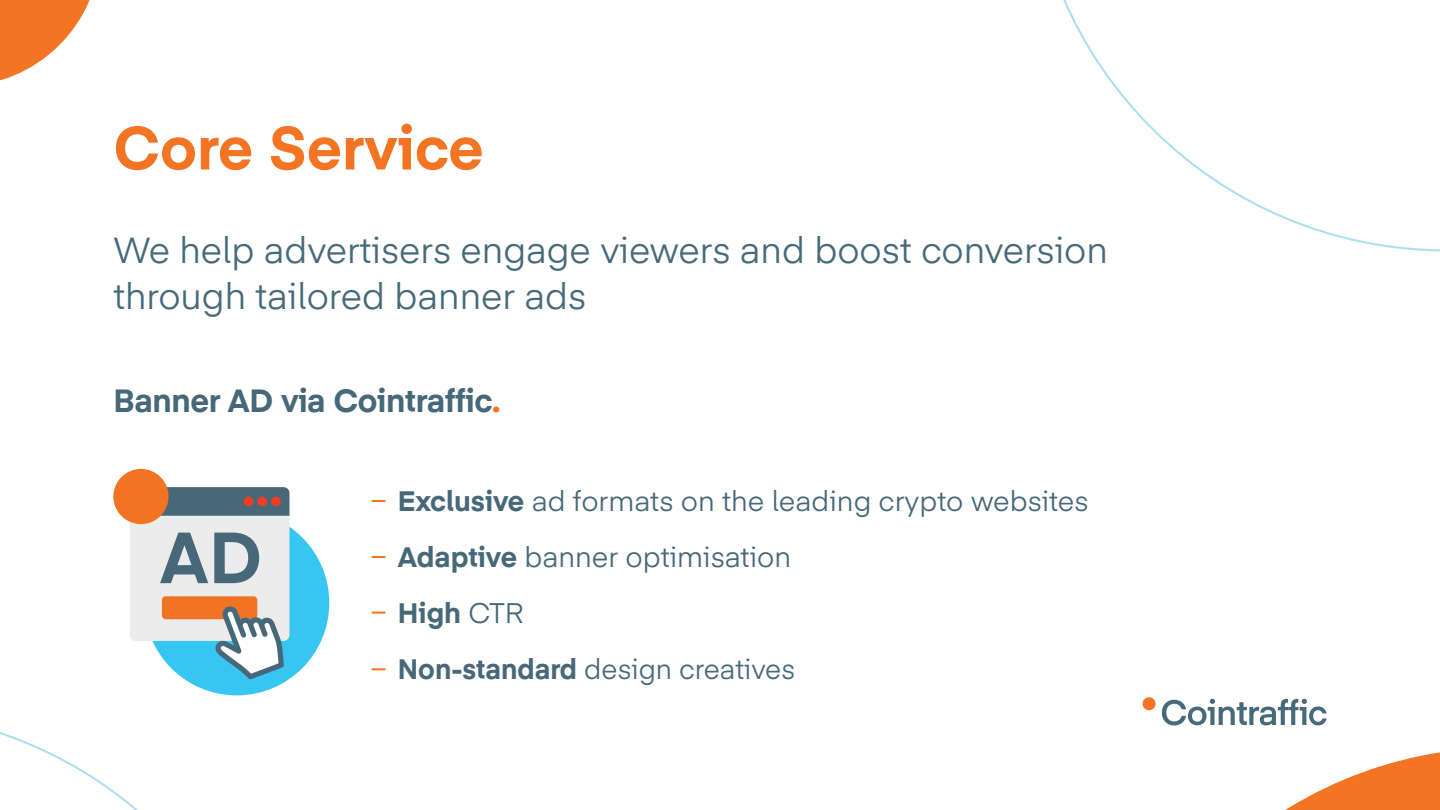
<style>
.page{position:relative;width:1440px;height:810px;background:#fff}
.page>*{position:absolute;margin:0;border:0;box-sizing:border-box;transform-origin:0 0}
.t1{font:700 60px "Eina 04";color:#f37422}
.t2{font:36px/46px "Eina 04";color:#466a79}
.t3{font:700 32px "Eina 04";letter-spacing:-.01em;color:#466879}
.t4{font:28px/56px "Eina 04";color:#466879}
.s1{color:#f37422}
.s2{font-weight:700}
</style>
<div class="page">
<svg style="left:1285px;top:752px;width:155px;height:58px"></svg>
<svg style="left:0;top:0;width:90px;height:81px"></svg>
<svg style="left:1063px;top:0;width:377px;height:251px"></svg>
<svg style="left:0;top:732px;width:138px;height:78px"></svg>
<svg style="left:1162px;top:699px;width:165px;height:26px"></svg>
<div style="left:1143px;top:697px;width:13px;height:13px;background:#f37422;border-radius:50%"></div>
<div style="left:144px;top:510px;width:185px;height:185px;background:#37c5f2;border-radius:50%"></div>
<div style="left:130px;top:487px;width:159px;height:154px;background:#edeced;border-radius:6px"></div>
<div style="left:162px;top:596px;width:95px;height:23px;background:#f27321;border-radius:4px"></div>
<svg style="left:161px;top:487px;width:128px;height:29px;background:#49697a"></svg>
<div style="left:271px;top:497px;width:10px;height:9px;background:#ee3d23;border-radius:50%"></div>
<div style="left:257px;top:497px;width:10px;height:9px;background:#ee3d23;border-radius:50%"></div>
<div style="left:244px;top:497px;width:9px;height:9px;background:#ee3d23;border-radius:50%"></div>
<svg style="left:160px;top:533px;width:48px;height:50px"></svg>
<svg style="left:214px;top:533px;width:45px;height:50px"></svg>
<svg style="left:215px;top:605px;width:69px;height:74px"></svg>
<div style="left:113px;top:469px;width:56px;height:55px;background:#f27321;border-radius:50%"></div>
<svg style="left:372px;top:500px;width:13px;height:2px"></svg>
<svg style="left:372px;top:556px;width:13px;height:2px"></svg>
<svg style="left:372px;top:612px;width:13px;height:2px"></svg>
<svg style="left:372px;top:668px;width:13px;height:2px"></svg>
<h1 class="t1" style="left:113px;top:104px;width:372px">Core Service</h1>
<p class="t2" style="left:113px;top:225px;width:996px">We help advertisers engage viewers and boost conversion through tailored banner ads</p>
<p class="t3" style="left:113px;top:377px;width:389px">Banner AD via Cointraffic<span class="s1">.</span></p>
<p class="t4" style="left:398px;top:472px;width:692px"><span class="s2">Exclusive</span> ad formats on the leading crypto websites<br><span class="s2">Adaptive</span> banner optimisation<br><span class="s2">High</span> CTR<br><span class="s2">Non-standard</span> design creatives</p>
</div>
